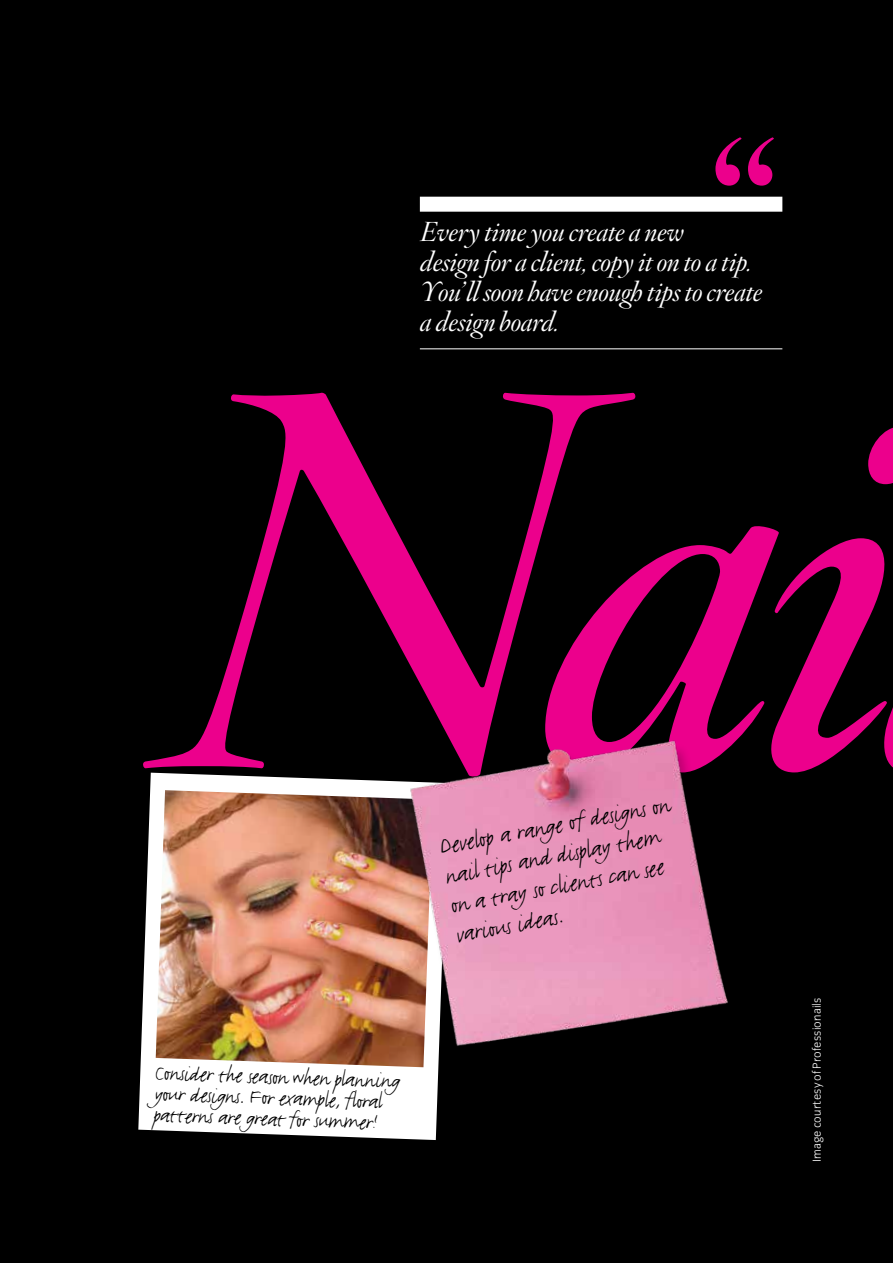
<style>
.page{position:relative;width:893px;height:1263px;background:#000}
.page>*{position:absolute;margin:0;border:0;box-sizing:border-box;transform-origin:0 0}
.t1{font:189px "Hoefler Titling HTF Sm Roman";color:#ec008c}
.t2{font:italic 27px/30px "Hoefler Titling HTF Lt";letter-spacing:-.015em;color:#fff}
.t3{font:27px/30.2px "Justlefthand";color:#000}
.t4{font:24px/21px "Justlefthand";color:#000}
.t5{font:300 12px "Congress Sans";letter-spacing:.01em;color:#fff}
</style>
<div class="page">
<svg style="left:143px;top:392px;width:750px;height:381px"></svg>
<svg style="left:138px;top:773px;width:300px;height:367px;background:#d5d5d5"></svg>
<img style="left:156px;top:790px;width:242px;height:277px">
<img style="left:398px;top:720px;width:392px;height:371px">
<div style="left:420px;top:197px;width:362px;height:15px;background:#fff"></div>
<hr style="left:420px;top:348px;width:362px;height:1px;background:#fff">
<h1 class="t1" style="left:705px;top:86px;width:78px">“</h1>
<p class="t2" style="left:420px;top:219px;width:344px">Every time you create a new<br>design for a client, copy it on to a tip.<br>You’ ll soon have enough tips to create</p>
<p class="t2" style="left:420px;top:309px;width:141px">a design board.</p>
<p class="t3" style="left:437px;top:831px;width:235px;rotate:-10deg">Develop a range of designs on nail tips and display them on a tray so clients can see various ideas.</p>
<p class="t4" style="left:156px;top:1063px;width:247px;rotate:2deg">Consider the season when planning your designs. For example, floral patterns are great for summer!</p>
<p class="t5" style="left:810px;top:1162px;width:166px;rotate:-90deg">Image courtesy of Professionails</p>
</div>
